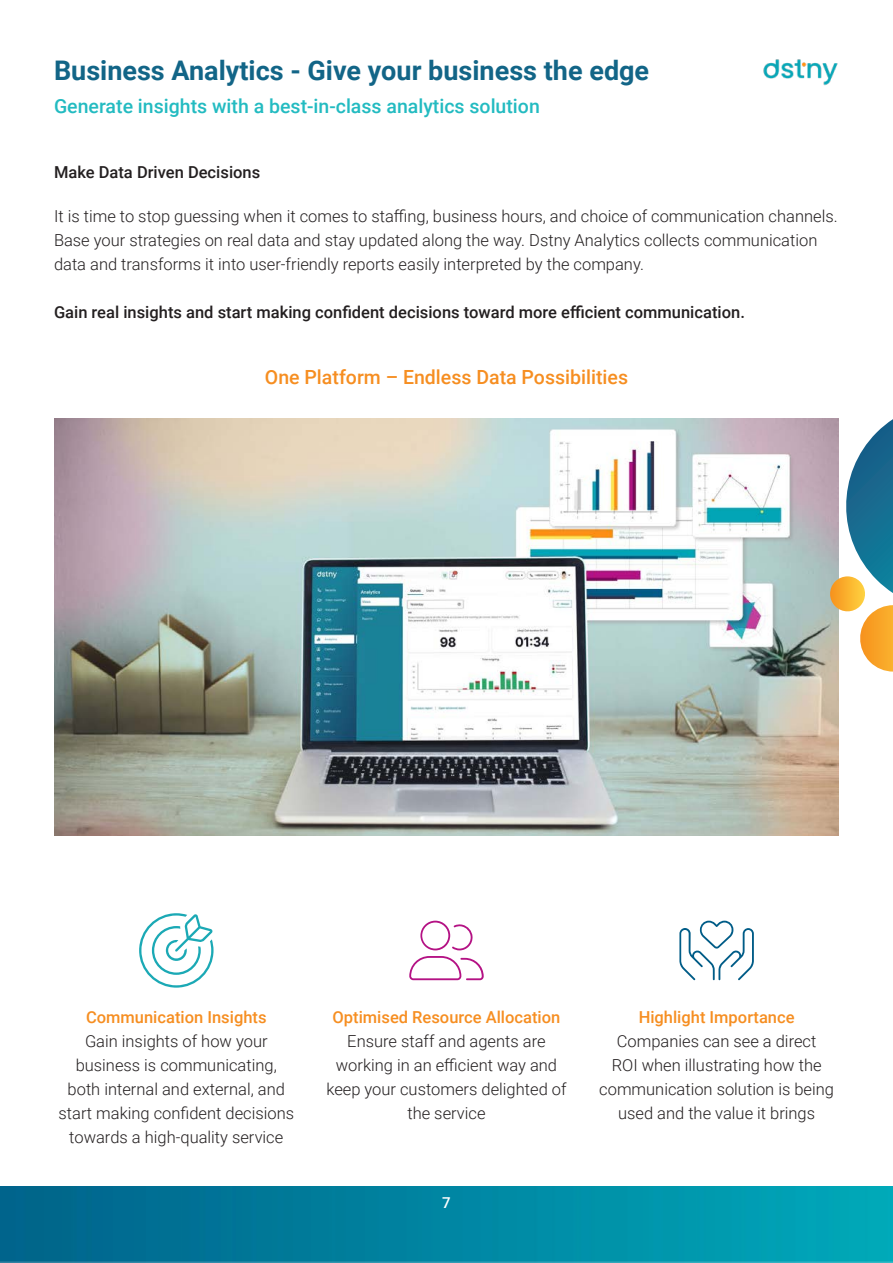
<style>
.page{position:relative;width:893px;height:1263px;background:#fff}
.page>*{position:absolute;margin:0;border:0;box-sizing:border-box;transform-origin:0 0}
.t1{font:700 27px "Roboto";color:#126587}
.t2{font:500 19.5px "Roboto";color:#23bbc1}
.t3{font:500 19.5px "Roboto";color:#f68e21}
.t4{font:300 16.5px/24px "Roboto";color:#231f20;text-align:center}
.t5{font:500 16.5px "Roboto";color:#231f20}
.t6{font:500 16.5px "Roboto";color:#f68e21}
.t7{font:500 15px "Roboto";color:#fff}
</style>
<div class="page">
<img style="left:54px;top:418px;width:785px;height:418px">
<svg style="left:139px;top:913px;width:75px;height:75px"></svg>
<svg style="left:409px;top:921px;width:75px;height:59px"></svg>
<svg style="left:679px;top:921px;width:75px;height:59px"></svg>
<img style="left:0;top:1186px;width:893px;height:77px">
<img style="left:763px;top:59px;width:75px;height:27px">
<svg style="left:828px;top:419px;width:65px;height:253px"></svg>
<p class="t1" style="left:54px;top:51px;width:597px">Business Analytics - Give your business the edge</p>
<p class="t2" style="left:54px;top:92px;width:487px">Generate insights with a best-in-class analytics solution</p>
<p class="t5" style="left:54px;top:161px;width:208px">Make Data Driven Decisions</p>
<p class="t4" style="left:54px;top:203px;width:785px;text-align:left">It is time to stop guessing when it comes to staffing, business hours, and choice of communication channels.<br>Base your strategies on real data and stay updated along the way. Dstny Analytics collects communication data and transforms it into user-friendly reports easily interpreted by the company.</p>
<p class="t5" style="left:54px;top:300px;width:692px">Gain real insights and start making confident decisions toward more efficient communication.</p>
<p class="t3" style="left:265px;top:363px;width:365px">One Platform – Endless Data Possibilities</p>
<p class="t6" style="left:86px;top:1006px;width:182px">Communication Insights</p>
<p class="t4" style="left:59px;top:1028px;width:237px">Gain insights of how your business is communicating, both internal and external, and start making confident decisions towards a high-quality service</p>
<p class="t6" style="left:333px;top:1006px;width:229px">Optimised Resource Allocation</p>
<p class="t4" style="left:326px;top:1028px;width:242px">Ensure staff and agents are working in an efficient way and keep your customers delighted of the service</p>
<p class="t7" style="left:442px;top:1192px;width:10px">7</p>
<p class="t6" style="left:639px;top:1006px;width:157px">Highlight Importance</p>
<p class="t4" style="left:599px;top:1028px;width:236px">Companies can see a direct<br>ROI when illustrating how the communication solution is being used and the value it brings</p>
</div>
